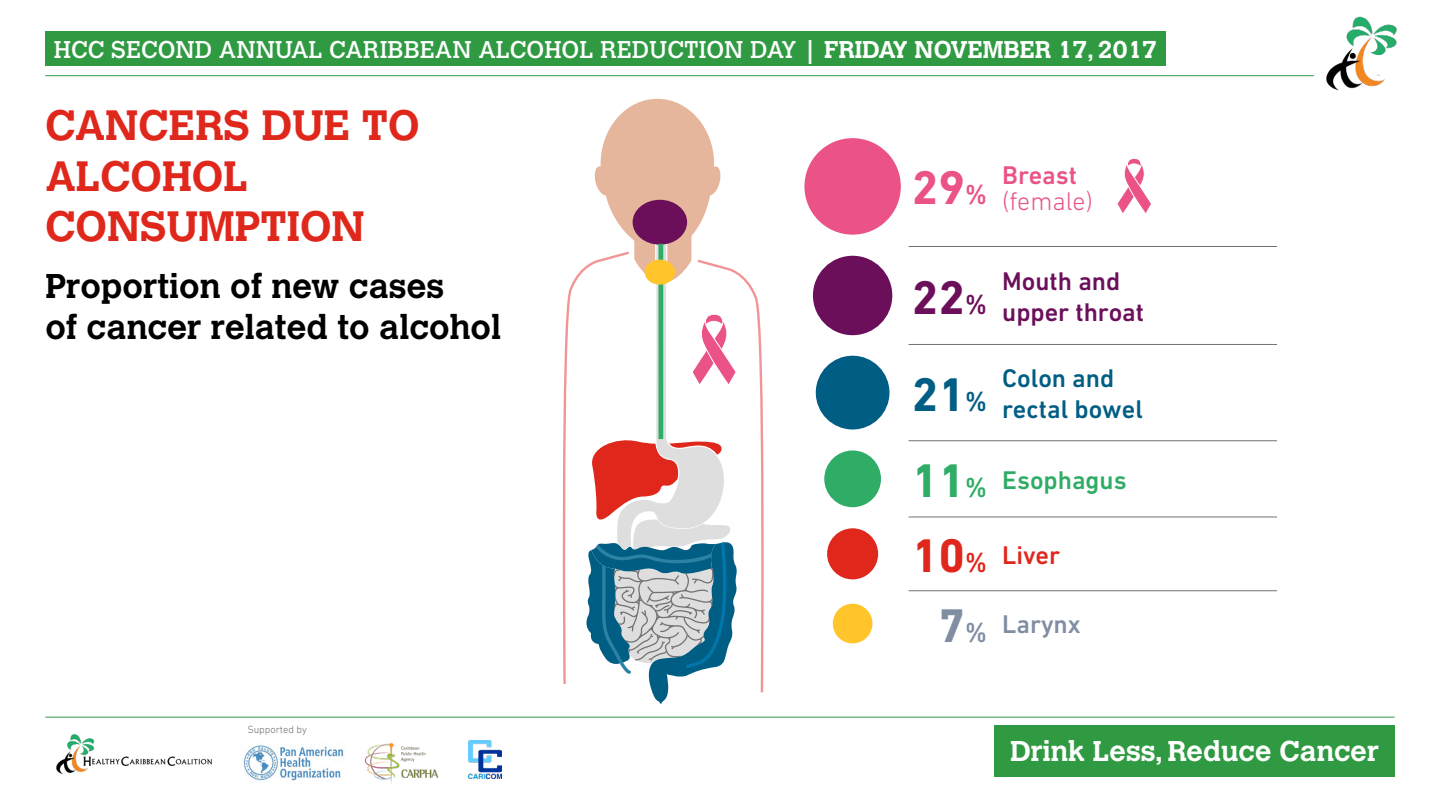
<style>
.page{position:relative;width:1440px;height:811px;background:#fff}
.page>*{position:absolute;margin:0;border:0;box-sizing:border-box;transform-origin:0 0}
.t1{font:700 48px "DIN Next LT Pro";color:#005d83}
.t2{font:700 42px/50.4px "Calvert MT Std";color:#df271c}
.t3{font:700 34px/40.8px "Calvert MT Std";color:#000}
.t4{font:700 28.4px "Calvert MT Std";color:#fff}
.t5{font:500 26px/31.2px "DIN Next LT Pro";color:#6c0f5b}
.t6{font:500 26px/31.2px "DIN Next LT Pro";color:#005d83}
.t7{font:300 26px/26px "DIN Next LT Pro";color:#ea5288}
.t8{font:500 26px "DIN Next LT Pro";color:#2fac66}
.t9{font:500 26px "DIN Next LT Pro";color:#df271c}
.t10{font:500 26px "DIN Next LT Pro";color:#808da3}
.t11{font:24px "Calvert MT Std";color:#fff}
.t12{font:300 10.4px "DIN Next LT Pro";color:#717271}
.s1{font-weight:700}
.s2{font-weight:500}
.s3{font-weight:500;font-size:28px}
.s4{font-weight:700;font-size:48px}
.s5{font-size:28px}
</style>
<div class="page">
<div style="left:45px;top:31px;width:1121px;height:35px;background:#2f9a41"></div>
<div style="left:994px;top:724px;width:401px;height:52px;background:#2f9a41"></div>
<img style="left:243px;top:745px;width:101px;height:36px">
<img style="left:364px;top:743px;width:75px;height:40px">
<img style="left:469px;top:740px;width:33px;height:38px">
<hr style="left:45px;top:716px;width:1350px;height:1px;background:#2f9a41">
<hr style="left:45px;top:75px;width:1269px;height:1px;background:#2f9a41">
<img style="left:56px;top:734px;width:156px;height:41px">
<img style="left:1326px;top:16px;width:71px;height:75px">
<svg style="left:1371px;top:54px;width:26px;height:23px"></svg>
<div style="left:601px;top:99px;width:113px;height:130px;background:#e6b69c;border-radius:50%"></div>
<div style="left:813px;top:255px;width:79px;height:80px;background:#6c0f5b;border-radius:40px"></div>
<div style="left:804px;top:138px;width:97px;height:96px;background:#ea5288;border-radius:48px"></div>
<div style="left:816px;top:355px;width:73px;height:74px;background:#005d83;border-radius:37px"></div>
<div style="left:824px;top:450px;width:57px;height:57px;background:#2fac66;border-radius:28px"></div>
<div style="left:827px;top:528px;width:51px;height:51px;background:#df271c;border-radius:26px"></div>
<div style="left:833px;top:603px;width:39px;height:40px;background:#ffc52b;border-radius:20px"></div>
<hr style="left:909px;top:344px;width:368px;height:1px;background:#717271">
<hr style="left:909px;top:246px;width:368px;height:1px;background:#717271">
<hr style="left:909px;top:440px;width:368px;height:1px;background:#717271">
<hr style="left:909px;top:516px;width:368px;height:1px;background:#717271">
<hr style="left:909px;top:590px;width:368px;height:1px;background:#717271">
<svg style="left:562px;top:122px;width:202px;height:581px"></svg>
<svg style="left:1117px;top:158px;width:34px;height:55px"></svg>
<p class="t11" style="left:54px;top:35px;width:1105px">HCC SECOND ANNUAL CARIBBEAN ALCOHOL REDUCTION DAY <span class="s1">| FRIDAY NOVEMBER 17, 2017</span></p>
<h2 class="t2" style="left:45px;top:99px;width:376px">CANCERS DUE TO<br>ALCOHOL<br>CONSUMPTION</h2>
<h3 class="t3" style="left:45px;top:265px;width:457px">Proportion of new cases<br>of cancer related to alcohol</h3>
<p class="t5" style="left:912px;top:265px;width:234px;text-indent:90px">Mouth and<br><sup>22</sup><sup>%</sup> upper throat</p>
<p class="t7" style="left:912px;top:161px;width:182px;text-indent:90px"><span class="s2">Breast<br></span><sup>29</sup><sup>%</sup> (female)</p>
<h1 class="t1" style="left:912px;top:366px;width:77px">21<span class="s3">%</span></h1>
<p class="t6" style="left:1002px;top:362px;width:142px">Colon and rectal bowel</p>
<p class="t8" style="left:912px;top:464px;width:216px"><span class="s4">11</span><span class="s5">%</span> Esophagus</p>
<p class="t12" style="left:247px;top:723px;width:61px">Supported by</p>
<p class="t9" style="left:912px;top:539px;width:150px"><span class="s4">10</span><span class="s5">%</span> Liver</p>
<p class="t10" style="left:939px;top:609px;width:144px"><span class="s4">7</span><span class="s5">%</span> Larynx</p>
<p class="t4" style="left:1010px;top:733px;width:370px">Drink Less, Reduce Cancer</p>
</div>
